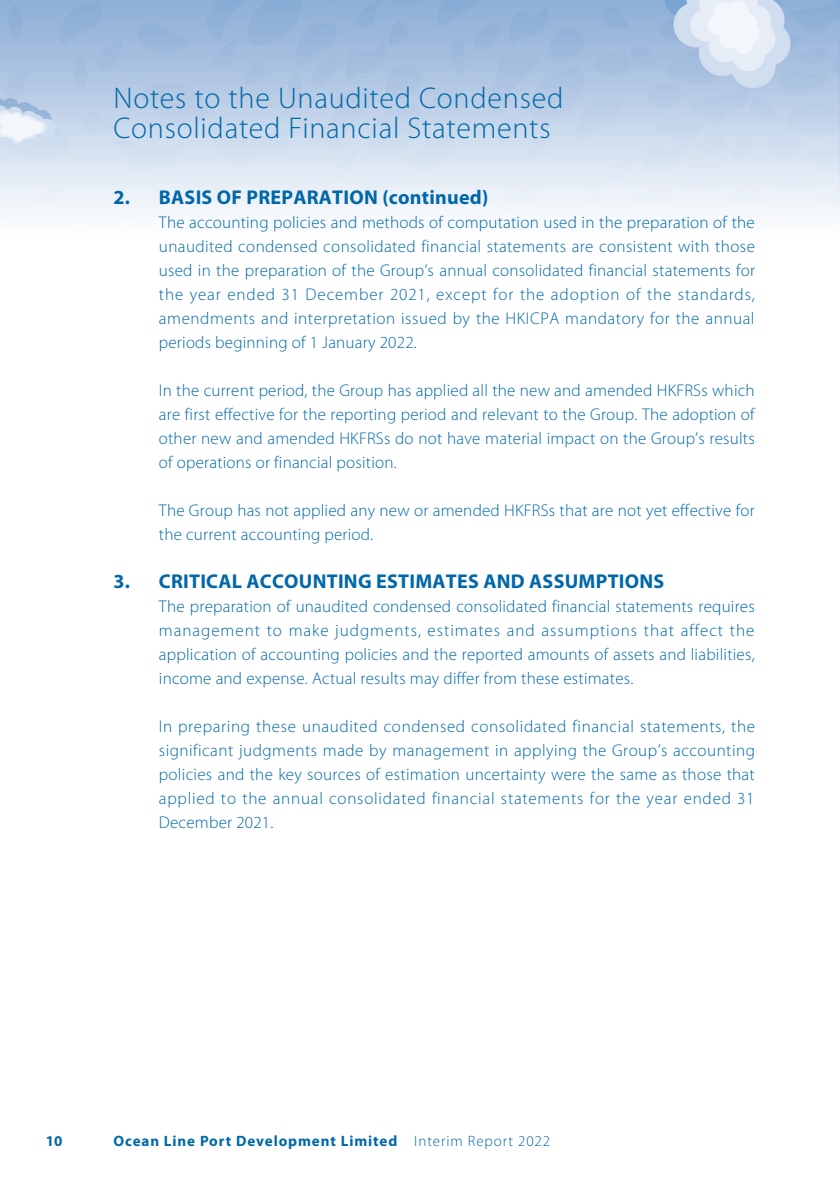
<style>
.page{position:relative;width:840px;height:1191px;background:#fff}
.page>*{position:absolute;margin:0;border:0;box-sizing:border-box;transform-origin:0 0}
.t1{font:300 30px "Myriad Pro";letter-spacing:.025em;color:#0068a9}
._01_H1{font:700 20px "Myriad Pro";letter-spacing:.01em;color:#0068a9}
._00_txt{font:300 17px/24px "Myriad Pro";letter-spacing:.015em;color:#0068a9;text-align:justify}
.t2{font:700 15px "Myriad Pro";letter-spacing:.06em;color:#0068a9}
.s1{font-weight:300}
</style>
<div class="page">
<p class="t1" style="left:113px;top:79px;width:451px">Notes to the Unaudited Condensed</p>
<p class="t1" style="left:113px;top:109px;width:438px">Consolidated Financial Statements</p>
<p class="_01_H1" style="left:113px;top:184px;width:376px">2. BASIS OF PREPARATION (continued)</p>
<p class="_00_txt" style="left:159px;top:210px;width:597px">The accounting policies and methods of computation used in the preparation of the unaudited condensed consolidated financial statements are consistent with those used in the preparation of the Group’s annual consolidated financial statements for the year ended 31 December 2021, except for the adoption of the standards, amendments and interpretation issued by the HKICPA mandatory for the annual periods beginning of 1 January 2022.</p>
<p class="_00_txt" style="left:159px;top:378px;width:597px">In the current period, the Group has applied all the new and amended HKFRSs which are first effective for the reporting period and relevant to the Group. The adoption of other new and amended HKFRSs do not have material impact on the Group’s results of operations or financial position.</p>
<p class="_00_txt" style="left:159px;top:498px;width:597px">The Group has not applied any new or amended HKFRSs that are not yet effective for the current accounting period.</p>
<p class="_01_H1" style="left:113px;top:568px;width:552px">3. CRITICAL ACCOUNTING ESTIMATES AND ASSUMPTIONS</p>
<p class="_00_txt" style="left:159px;top:594px;width:597px">The preparation of unaudited condensed consolidated financial statements requires management to make judgments, estimates and assumptions that affect the application of accounting policies and the reported amounts of assets and liabilities, income and expense. Actual results may differ from these estimates.</p>
<p class="_00_txt" style="left:159px;top:714px;width:597px">In preparing these unaudited condensed consolidated financial statements, the significant judgments made by management in applying the Group’s accounting policies and the key sources of estimation uncertainty were the same as those that applied to the annual consolidated financial statements for the year ended 31<br>December 2021.</p>
<p class="t2" style="left:46px;top:1131px;width:18px">10</p>
<p class="t2" style="left:113px;top:1131px;width:438px">Ocean Line Port Development Limited <span class="s1">Interim Report 2022</span></p>
</div>
